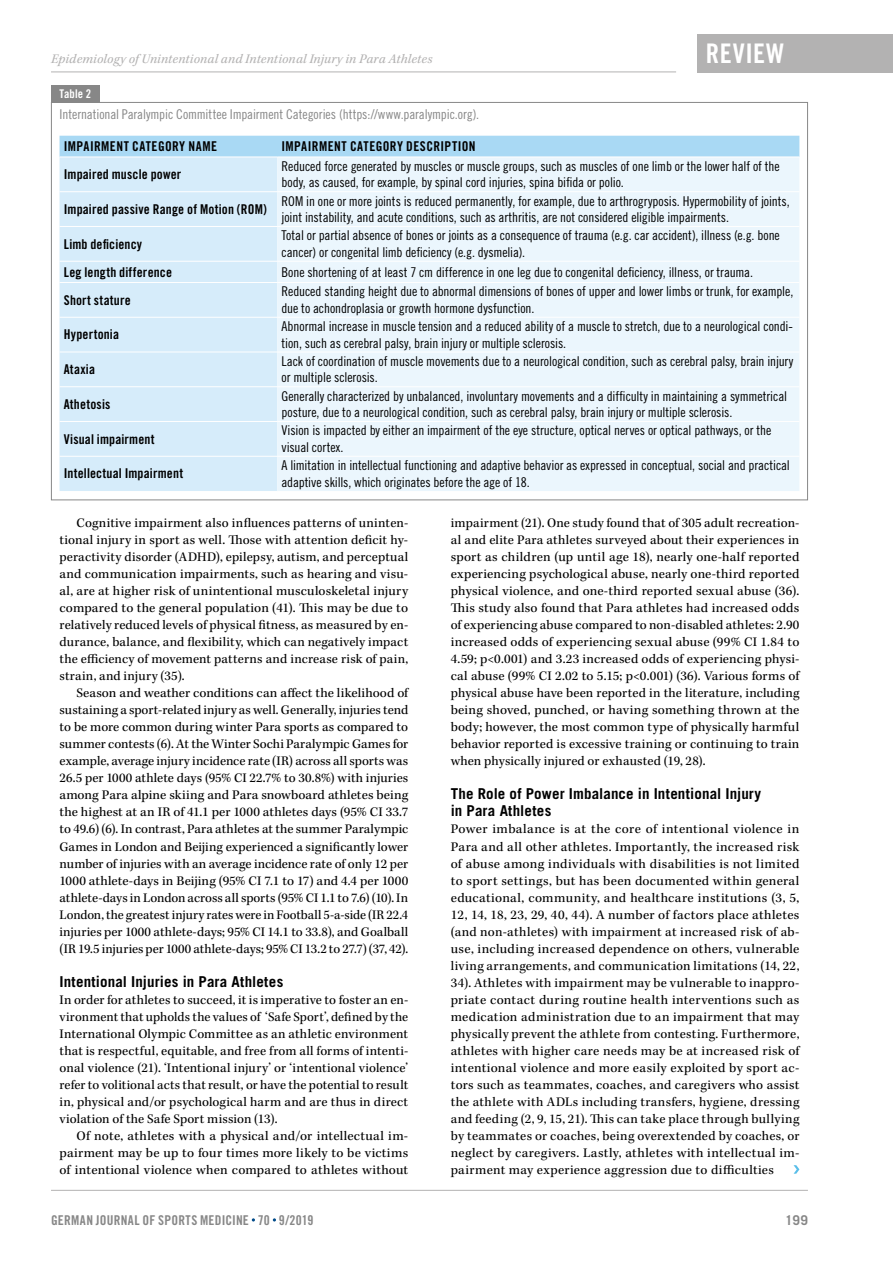
<style>
.page{position:relative;width:893px;height:1263px;background:#fff}
.page>*{position:absolute;margin:0;border:0;box-sizing:border-box;transform-origin:0 0}
.t1{font:27px "Trade Gothic LT Std Bd Cn 20";color:#fff}
.t2{font:700 15px/17px "Trade Gothic LT Std";letter-spacing:.01em;color:#000}
.t3{font:13.5px/17px "Kepler Std";letter-spacing:.015em;color:#000;text-align:justify}
.t4{font:13.5px/16.5px "Trade Gothic LT Std Cn 18";letter-spacing:-.005em;color:#000}
.t5{font:13.5px "Trade Gothic LT Std Bd Cn 20";letter-spacing:.015em;color:#000}
.t6{font:13.5px "Trade Gothic LT Std Cn 18";letter-spacing:-.005em;color:#878787}
.t7{font:italic 13.5px "Kepler Std";letter-spacing:.015em;color:#b3b2b2}
.t8{font:13.5px "Trade Gothic LT Std Bd Cn 20";letter-spacing:.015em;color:#878787}
.t9{font:700 13.5px "Trade Gothic LT Std";color:#878787}
.t10{font:12px "Trade Gothic LT Std Bd Cn 20";letter-spacing:.015em;color:#fff}
</style>
<div class="page">
<div style="left:697px;top:34px;width:196px;height:38px;background:#b3b2b2"></div>
<hr style="left:51px;top:72px;width:625px;height:1px;background:#b3b2b2">
<hr style="left:51px;top:1190px;width:757px;height:1px;background:#b3b2b2">
<svg style="left:793px;top:1165px;width:6px;height:9px"></svg>
<div style="left:60px;top:136px;width:739px;height:21px;background:#a9d9f4"></div>
<div style="left:60px;top:158px;width:217px;height:333px;background:#d6ecfa"></div>
<div style="left:277px;top:158px;width:522px;height:333px;background:#ebf6fd"></div>
<hr style="left:60px;top:191px;width:217px;height:1px;background:#fff">
<hr style="left:277px;top:191px;width:522px;height:1px;background:#fff">
<hr style="left:60px;top:226px;width:217px;height:1px;background:#fff">
<hr style="left:277px;top:226px;width:522px;height:1px;background:#fff">
<hr style="left:60px;top:261px;width:217px;height:1px;background:#fff">
<hr style="left:277px;top:261px;width:522px;height:1px;background:#fff">
<hr style="left:60px;top:282px;width:217px;height:1px;background:#fff">
<hr style="left:277px;top:282px;width:522px;height:1px;background:#fff">
<hr style="left:60px;top:317px;width:217px;height:1px;background:#fff">
<hr style="left:277px;top:317px;width:522px;height:1px;background:#fff">
<hr style="left:60px;top:352px;width:217px;height:1px;background:#fff">
<hr style="left:277px;top:352px;width:522px;height:1px;background:#fff">
<hr style="left:60px;top:386px;width:217px;height:1px;background:#fff">
<hr style="left:277px;top:386px;width:522px;height:1px;background:#fff">
<hr style="left:60px;top:421px;width:217px;height:1px;background:#fff">
<hr style="left:277px;top:421px;width:522px;height:1px;background:#fff">
<hr style="left:60px;top:456px;width:217px;height:1px;background:#fff">
<hr style="left:277px;top:456px;width:522px;height:1px;background:#fff">
<div style="left:51px;top:85px;width:49px;height:17px;background:#878787"></div>
<p class="t7" style="left:51px;top:51px;width:383px">Epidemiology of Unintentional and Intentional Injury in Para Athletes</p>
<p class="t10" style="left:60px;top:86px;width:33px">Table 2</p>
<h1 class="t1" style="left:706px;top:37px;width:28px">Review</h1>
<p class="t6" style="left:60px;top:106px;width:421px">International Paralympic Committee Impairment Categories (https://www.paralympic.org).</p>
<p class="t5" style="left:64px;top:138px;width:155px">IMPAIRMENT CATEGORY NAME</p>
<p class="t5" style="left:281px;top:138px;width:196px">IMPAIRMENT CATEGORY DESCRIPTION</p>
<p class="t5" style="left:64px;top:166px;width:119px">Impaired muscle power</p>
<p class="t4" style="left:281px;top:158px;width:500px">Reduced force generated by muscles or muscle groups, such as muscles of one limb or the lower half of the body, as caused, for example, by spinal cord injuries, spina bifida or polio.</p>
<p class="t5" style="left:64px;top:201px;width:205px">Impaired passive Range of Motion (ROM)</p>
<p class="t4" style="left:281px;top:192px;width:510px">ROM in one or more joints is reduced permanently, for example, due to arthrogryposis. Hypermobility of joints, joint instability, and acute conditions, such as arthritis, are not considered eligible impairments.</p>
<p class="t5" style="left:64px;top:236px;width:80px">Limb deficiency</p>
<p class="t4" style="left:281px;top:227px;width:500px">Total or partial absence of bones or joints as a consequence of trauma (e.g. car accident), illness (e.g. bone cancer) or congenital limb deficiency (e.g. dysmelia).</p>
<p class="t5" style="left:64px;top:264px;width:110px">Leg length difference</p>
<p class="t4" style="left:281px;top:263px;width:473px">Bone shortening of at least 7 cm difference in one leg due to congenital deficiency, illness, or trauma.</p>
<p class="t5" style="left:64px;top:292px;width:69px">Short stature</p>
<p class="t4" style="left:281px;top:283px;width:513px">Reduced standing height due to abnormal dimensions of bones of upper and lower limbs or trunk, for example, due to achondroplasia or growth hormone dysfunction.</p>
<p class="t5" style="left:64px;top:326px;width:57px">Hypertonia</p>
<p class="t4" style="left:281px;top:318px;width:513px">Abnormal increase in muscle tension and a reduced ability of a muscle to stretch, due to a neurological condi&shy;tion, such as cerebral palsy, brain injury or multiple sclerosis.</p>
<p class="t5" style="left:64px;top:361px;width:33px">Ataxia</p>
<p class="t4" style="left:281px;top:353px;width:513px">Lack of coordination of muscle movements due to a neurological condition, such as cerebral palsy, brain injury or multiple sclerosis.</p>
<p class="t5" style="left:64px;top:396px;width:48px">Athetosis</p>
<p class="t4" style="left:281px;top:387px;width:507px">Generally characterized by unbalanced, involuntary movements and a difficulty in maintaining a symmetrical posture, due to a neurological condition, such as cerebral palsy, brain injury or multiple sclerosis.</p>
<p class="t5" style="left:64px;top:431px;width:92px">Visual impairment</p>
<p class="t4" style="left:281px;top:422px;width:491px">Vision is impacted by either an impairment of the eye structure, optical nerves or optical pathways, or the visual cortex.</p>
<p class="t5" style="left:64px;top:465px;width:121px">Intellectual Impairment</p>
<p class="t4" style="left:281px;top:457px;width:510px">A limitation in intellectual functioning and adaptive behavior as expressed in conceptual, social and practical adaptive skills, which originates before the age of 18.</p>
<p class="t3" style="left:60px;top:515px;width:350px;text-indent:17px">Cognitive impairment also influences patterns of uninten&shy;tional injury in sport as well. Those with attention deficit hy&shy;peractivity disorder (ADHD), epilepsy, autism, and perceptual and communication impairments, such as hearing and visu&shy;al, are at higher risk of unintentional musculoskeletal injury compared to the general population (41). This may be due to relatively reduced levels of physical fitness, as measured by en&shy;durance, balance, and flexibility, which can negatively impact the efficiency of movement patterns and increase risk of pain, strain, and injury (35).</p>
<p class="t3" style="left:60px;top:685px;width:350px;text-indent:17px">Season and weather conditions can affect the likelihood of sustaining a sport-related injury as well. Generally, injuries tend to be more common during winter Para sports as compared to summer contests (6). At the Winter Sochi Paralympic Games for example, average injury incidence rate (IR) across all sports was 26.5 per 1000 athlete days (95% CI 22.7% to 30.8%) with injuries among Para alpine skiing and Para snowboard athletes being the highest at an IR of 41.1 per 1000 athletes days (95% CI 33.7 to 49.6) (6). In contrast, Para athletes at the summer Paralympic Games in London and Beijing experienced a significantly lower number of injuries with an average incidence rate of only 12 per 1000 athlete-days in Beijing (95% CI 7.1 to 17) and 4.4 per 1000 athlete-days in London across all sports (95% CI 1.1 to 7.6) (10). In London, the greatest injury rates were in Football 5-a-side (IR 22.4 injuries per 1000 athlete-days; 95% CI 14.1 to 33.8), and Goalball (IR 19.5 injuries per 1000 athlete-days; 95% CI 13.2 to 27.7) (37, 42).</p>
<p class="t2" style="left:60px;top:972px;width:225px">Intentional Injuries in Para Athletes</p>
<p class="t3" style="left:60px;top:991px;width:350px">In order for athletes to succeed, it is imperative to foster an en&shy;vironment that upholds the values of ‘Safe Sport’, defined by the International Olympic Committee as an athletic environment that is respectful, equitable, and free from all forms of intenti&shy;onal violence (21). ‘Intentional injury’ or ‘intentional violence’ refer to volitional acts that result, or have the potential to result in, physical and/or psychological harm and are thus in direct violation of the Safe Sport mission (13).</p>
<p class="t3" style="left:60px;top:1127px;width:350px;text-indent:17px">Of note, athletes with a physical and/or intellectual im&shy;pairment may be up to four times more likely to be victims of intentional violence when compared to athletes without</p>
<p class="t3" style="left:451px;top:515px;width:350px">impairment (21). One study found that of 305 adult recreation&shy;al and elite Para athletes surveyed about their experiences in sport as children (up until age 18), nearly one-half reported experiencing psychological abuse, nearly one-third reported physical violence, and one-third reported sexual abuse (36).<br>This study also found that Para athletes had increased odds of experiencing abuse compared to non-disabled athletes: 2.90 increased odds of experiencing sexual abuse (99% CI 1.84 to 4.59; p&lt;0.001) and 3.23 increased odds of experiencing physi&shy;cal abuse (99% CI 2.02 to 5.15; p&lt;0.001) (36). Various forms of physical abuse have been reported in the literature, including being shoved, punched, or having something thrown at the body; however, the most common type of physically harmful behavior reported is excessive training or continuing to train when physically injured or exhausted (19, 28).</p>
<p class="t2" style="left:451px;top:785px;width:312px">The Role of Power Imbalance in Intentional Injury in Para Athletes</p>
<p class="t3" style="left:451px;top:821px;width:350px">Power imbalance is at the core of intentional violence in Para and all other athletes. Importantly, the increased risk of abuse among individuals with disabilities is not limited to sport settings, but has been documented within general educational, community, and healthcare institutions (3, 5, 12, 14, 18, 23, 29, 40, 44). A number of factors place athletes (and non-athletes) with impairment at increased risk of ab&shy;use, including increased dependence on others, vulnerable living arrangements, and communication limitations (14, 22, 34). Athletes with impairment may be vulnerable to inappro&shy;priate contact during routine health interventions such as medication administration due to an impairment that may physically prevent the athlete from contesting. Furthermore, athletes with higher care needs may be at increased risk of intentional violence and more easily exploited by sport ac&shy;tors such as teammates, coaches, and caregivers who assist the athlete with ADLs including transfers, hygiene, dressing and feeding (2, 9, 15, 21). This can take place through bullying by teammates or coaches, being overextended by coaches, or neglect by caregivers. Lastly, athletes with intellectual im&shy;pairment may experience aggression due to difficulties</p>
<p class="t8" style="left:51px;top:1212px;width:264px">GERMAN JOURNAL OF SPORTS MEDICINE 70 9/2019</p>
<p class="t9" style="left:785px;top:1211px;width:24px">199</p>
</div>
